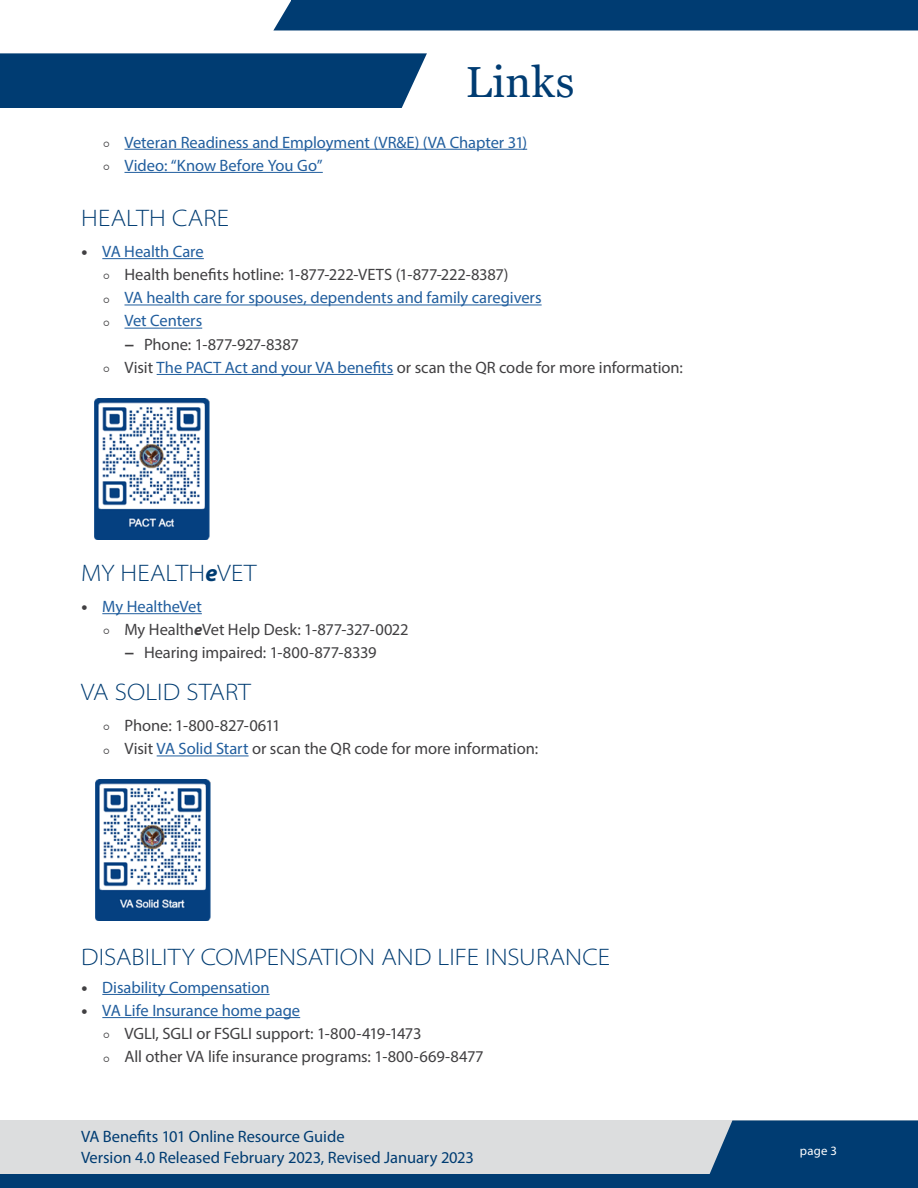
<style>
.page{position:relative;width:918px;height:1188px;background:#fff}
.page>*{position:absolute;margin:0;border:0;box-sizing:border-box;transform-origin:0 0}
.t1{font:43.5px "Georgia";letter-spacing:.01em;color:#003c72}
.t2{font:300 semi-expanded 24px "Myriad Pro";letter-spacing:.005em;color:#003c72}
.t3{font:16.5px "Myriad Pro";letter-spacing:-.005em;color:#414042}
.t4{font:16.5px "Myriad Pro";letter-spacing:-.005em;color:#215e9e}
.t5{font:16.5px/21px "Myriad Pro";letter-spacing:-.005em;color:#003c72}
.t6{font:12.75px "Myriad Pro";color:#fff}
.s1{font-weight:700}
.s2{color:#215e9e}
.s3{font-weight:700;font-style:italic;font-stretch:normal}
.s4{font-weight:700;font-style:italic}
</style>
<div class="page">
<div style="left:0;top:1120px;width:918px;height:68px;background:#dcddde"></div>
<div style="left:0;top:1174px;width:918px;height:14px;background:#003c72"></div>
<div style="left:273px;top:0;width:645px;height:30px;background:#003c72"></div>
<div style="left:0;top:53px;width:427px;height:55px;background:#003c72"></div>
<svg style="left:709px;top:1120px;width:209px;height:54px;background:#0e4679"></svg>
<hr style="left:125px;top:149px;width:402px;height:1px;background:#215e9e">
<hr style="left:125px;top:172px;width:198px;height:1px;background:#215e9e">
<hr style="left:102px;top:258px;width:102px;height:1px;background:#215e9e">
<hr style="left:125px;top:305px;width:417px;height:1px;background:#215e9e">
<hr style="left:125px;top:328px;width:77px;height:1px;background:#215e9e">
<hr style="left:157px;top:374px;width:236px;height:1px;background:#215e9e">
<hr style="left:102px;top:613px;width:100px;height:1px;background:#215e9e">
<hr style="left:157px;top:756px;width:92px;height:1px;background:#215e9e">
<hr style="left:102px;top:994px;width:168px;height:1px;background:#215e9e">
<hr style="left:102px;top:1017px;width:198px;height:1px;background:#215e9e">
<img style="left:94px;top:398px;width:115px;height:141px">
<img style="left:95px;top:780px;width:115px;height:141px">
<h1 class="t1" style="left:466px;top:56px;width:110px">Links</h1>
<p class="t4" style="left:125px;top:132px;width:404px">Veteran Readiness and Employment (VR&amp;E) (VA Chapter 31)</p>
<p class="t4" style="left:125px;top:155px;width:200px">Video: “Know Before You Go”</p>
<h2 class="t2" style="left:81px;top:204px;width:149px">HEALTH CARE</h2>
<p class="t4" style="left:102px;top:241px;width:103px">VA Health Care</p>
<p class="t3" style="left:125px;top:264px;width:386px">Health benefits hotline: 1-877-222-VETS (1-877-222-8387)</p>
<p class="t4" style="left:125px;top:288px;width:419px">VA health care for spouses, dependents and family caregivers</p>
<p class="t4" style="left:125px;top:311px;width:79px">Vet Centers</p>
<p class="t3" style="left:124px;top:334px;width:176px"><span class="s1">−</span> Phone: 1-877-927-8387</p>
<p class="t3" style="left:125px;top:357px;width:560px">Visit <span class="s2">The PACT Act and your VA benefits</span> or scan the QR code for more information:</p>
<h2 class="t2" style="left:81px;top:559px;width:177px">MY HEALTH<span class="s3">e</span>VET</h2>
<p class="t4" style="left:102px;top:596px;width:101px">My HealtheVet</p>
<p class="t3" style="left:125px;top:620px;width:286px">My Health<span class="s4">e</span>Vet Help Desk: 1-877-327-0022</p>
<p class="t3" style="left:124px;top:643px;width:254px"><span class="s1">−</span> Hearing impaired: 1-800-877-8339</p>
<h2 class="t2" style="left:81px;top:678px;width:171px">VA SOLID START</h2>
<p class="t3" style="left:125px;top:715px;width:158px">Phone: 1-800-827-0611</p>
<p class="t3" style="left:125px;top:739px;width:415px">Visit <span class="s2">VA Solid Start</span> or scan the QR code for more information:</p>
<h2 class="t2" style="left:81px;top:942px;width:530px">DISABILITY COMPENSATION AND LIFE INSURANCE</h2>
<p class="t4" style="left:102px;top:977px;width:169px">Disability Compensation</p>
<p class="t4" style="left:102px;top:1000px;width:199px">VA Life Insurance home page</p>
<p class="t3" style="left:125px;top:1023px;width:299px">VGLI, SGLI or FSGLI support: 1-800-419-1473</p>
<p class="t3" style="left:125px;top:1047px;width:361px">All other VA life insurance programs: 1-800-669-8477</p>
<p class="t5" style="left:81px;top:1125px;width:395px">VA Benefits 101 Online Resource Guide<br>Version 4.0 Released February 2023, Revised January 2023</p>
<p class="t6" style="left:800px;top:1143px;width:39px">page 3</p>
</div>
